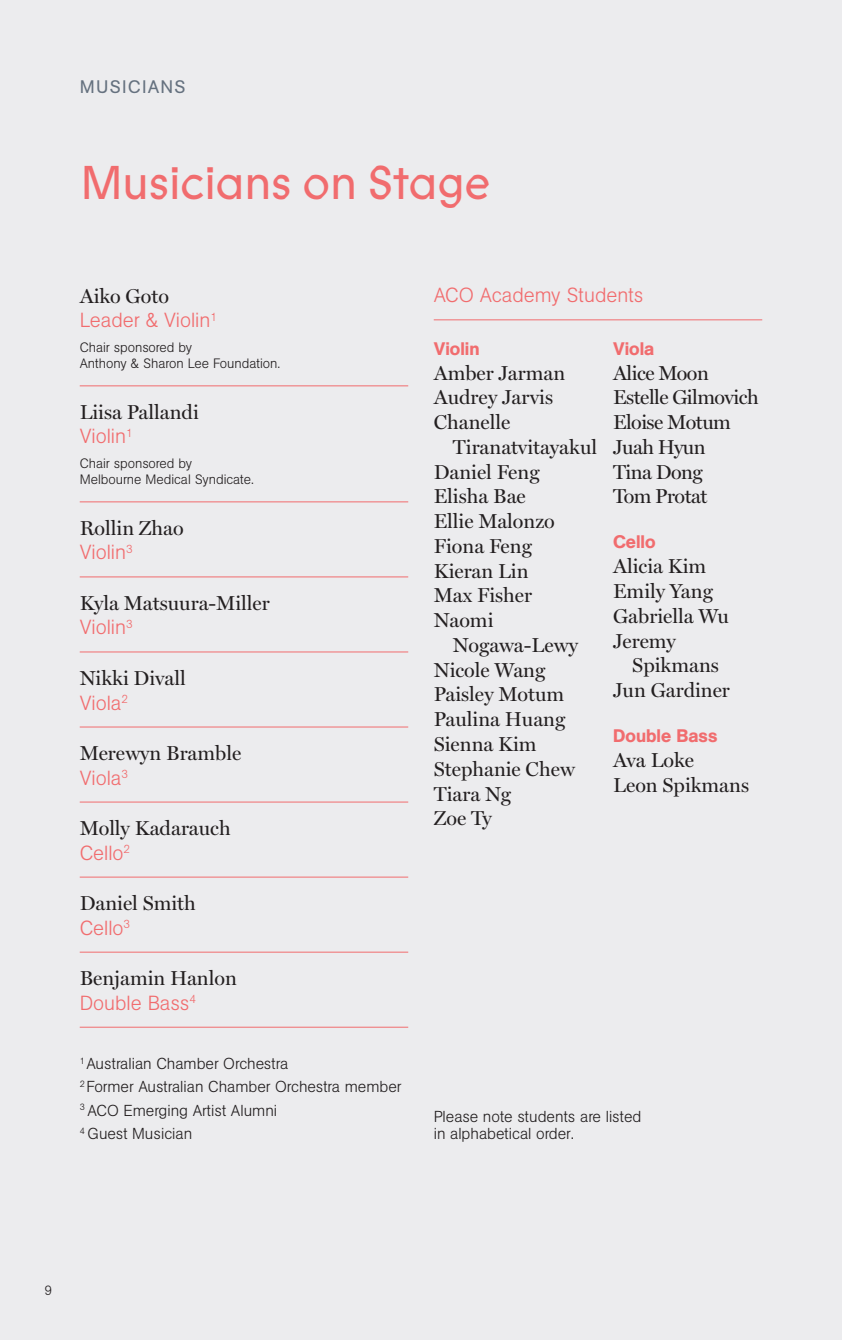
<style>
.page{position:relative;width:842px;height:1340px;background:#fff}
.page>*{position:absolute;margin:0;border:0;box-sizing:border-box;transform-origin:0 0}
.t1{font:47.25px "Prophet";letter-spacing:-.02em;color:#f16c6e}
.t2{font:20.25px/24.8px "Miller Display";color:#231f20}
.t3{font:300 20.25px "AG Book Std";color:#f16c6e}
.t4{font:20.25px/24.8px "Miller Display";letter-spacing:-.025em;color:#231f20}
.t5{font:500 18px "AG Book Std";color:#f16c6e}
.t6{font:18px "AG Book Std";letter-spacing:.07em;color:#65717f}
.t7{font:300 15.75px/23.2px "AG Book Std";color:#231f20}
.t8{font:300 13.5px/16.2px "AG Book Std";color:#231f20}
</style>
<div class="page">
<div style="left:0;top:0;width:842px;height:1339px;background:#ececee"></div>
<hr style="left:80px;top:385px;width:328px;height:1px;background:#f16c6e">
<hr style="left:80px;top:501px;width:328px;height:1px;background:#f16c6e">
<hr style="left:80px;top:576px;width:328px;height:1px;background:#f16c6e">
<hr style="left:80px;top:651px;width:328px;height:1px;background:#f16c6e">
<hr style="left:80px;top:726px;width:328px;height:1px;background:#f16c6e">
<hr style="left:80px;top:801px;width:328px;height:1px;background:#f16c6e">
<hr style="left:80px;top:876px;width:328px;height:1px;background:#f16c6e">
<hr style="left:80px;top:951px;width:328px;height:1px;background:#f16c6e">
<hr style="left:80px;top:1026px;width:328px;height:1px;background:#f16c6e">
<hr style="left:434px;top:319px;width:328px;height:1px;background:#f16c6e">
<p class="t6" style="left:80px;top:77px;width:108px">MUSICIANS</p>
<h1 class="t1" style="left:80px;top:151px;width:412px">Musicians on Stage</h1>
<p class="t2" style="left:80px;top:283px;width:91px">Aiko Goto</p>
<p class="t3" style="left:80px;top:308px;width:139px">Leader &amp; Violin<sup>1</sup></p>
<p class="t8" style="left:80px;top:339px;width:202px">Chair sponsored by<br>Anthony &amp; Sharon Lee Foundation.</p>
<p class="t2" style="left:80px;top:399px;width:121px">Liisa Pallandi</p>
<p class="t3" style="left:80px;top:424px;width:55px">Violin<sup>1</sup></p>
<p class="t8" style="left:80px;top:455px;width:176px">Chair sponsored by<br>Melbourne Medical Syndicate.</p>
<p class="t2" style="left:80px;top:515px;width:106px">Rollin Zhao</p>
<p class="t3" style="left:80px;top:540px;width:55px">Violin<sup>3</sup></p>
<p class="t2" style="left:80px;top:590px;width:192px">Kyla Matsuura-Miller</p>
<p class="t3" style="left:80px;top:615px;width:55px">Violin<sup>3</sup></p>
<p class="t2" style="left:80px;top:665px;width:108px">Nikki Divall</p>
<p class="t3" style="left:80px;top:690px;width:50px">Viola<sup>2</sup></p>
<p class="t2" style="left:80px;top:740px;width:163px">Merewyn Bramble</p>
<p class="t3" style="left:80px;top:765px;width:50px">Viola<sup>3</sup></p>
<p class="t2" style="left:80px;top:815px;width:153px">Molly Kadarauch</p>
<p class="t3" style="left:80px;top:840px;width:52px">Cello<sup>2</sup></p>
<p class="t2" style="left:80px;top:890px;width:118px">Daniel Smith</p>
<p class="t3" style="left:80px;top:915px;width:52px">Cello<sup>3</sup></p>
<p class="t2" style="left:80px;top:965px;width:159px">Benjamin Hanlon</p>
<p class="t3" style="left:80px;top:990px;width:118px">Double Bass<sup>4</sup></p>
<p class="t7" style="left:80px;top:1052px;width:323px"><sup>1</sup> Australian Chamber Orchestra<br><sup>2</sup> Former Australian Chamber Orchestra member<br><sup>3</sup> ACO Emerging Artist Alumni<br><sup>4</sup> Guest Musician</p>
<p class="t3" style="left:434px;top:283px;width:211px">ACO Academy Students</p>
<p class="t5" style="left:434px;top:338px;width:47px">Violin</p>
<p class="t2" style="left:434px;top:360px;width:133px">Amber Jarman<br>Audrey Jarvis<br>Chanelle</p>
<p class="t2" style="left:434px;top:434px;width:165px;text-indent:19px">Tiranatvitayakul<br>Daniel Feng<br>Elisha Bae<br>Ellie Malonzo<br>Fiona Feng<br>Kieran Lin<br>Max Fisher<br>Naomi</p>
<p class="t2" style="left:434px;top:632px;width:146px;text-indent:19px">Nogawa-Lewy<br>Nicole Wang<br>Paisley Motum<br>Paulina Huang<br>Sienna Kim<br>Stephanie Chew<br>Tiara Ng<br>Zoe Ty</p>
<p class="t5" style="left:613px;top:338px;width:43px">Viola</p>
<p class="t4" style="left:613px;top:360px;width:147px">Alice Moon<br>Estelle Gilmovich<br>Eloise Motum<br>Juah Hyun<br>Tina Dong<br>Tom Protat</p>
<p class="t5" style="left:613px;top:531px;width:44px">Cello</p>
<p class="t2" style="left:613px;top:553px;width:117px">Alicia Kim<br>Emily Yang<br>Gabriella Wu<br>Jeremy</p>
<p class="t2" style="left:613px;top:652px;width:118px;text-align:center">Spikmans<br>Jun Gardiner</p>
<p class="t5" style="left:613px;top:725px;width:106px">Double Bass</p>
<p class="t2" style="left:613px;top:747px;width:138px">Ava Loke<br>Leon Spikmans</p>
<p class="t7" style="left:434px;top:1108px;width:209px;line-height:16.9px">Please note students are listed in alphabetical order.</p>
<p class="t8" style="left:45px;top:1282px;width:9px">9</p>
</div>
